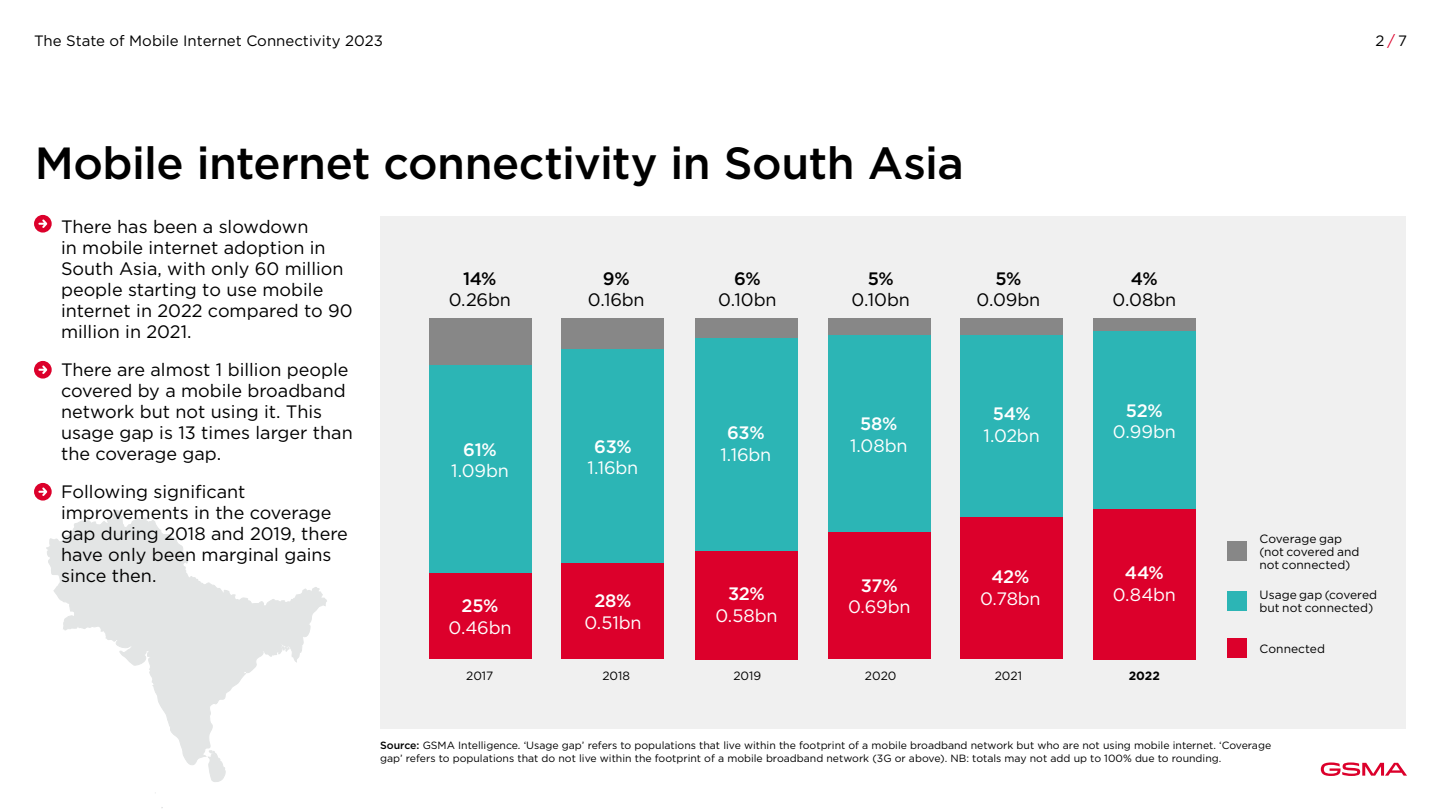
<style>
.page{position:relative;width:1441px;height:810px;background:#fff}
.page>*{position:absolute;margin:0;border:0;box-sizing:border-box;transform-origin:0 0}
.t1{font:500 45px "Gotham";letter-spacing:-.01em;color:#000}
.t2{font:18px/21px "Gotham";color:#000}
.t3{font:18px "Gotham";letter-spacing:-.015em;color:#fff}
.t4{font:500 18px "Gotham";letter-spacing:-.015em;color:#fff}
.t5{font:500 18px "Gotham";color:#000}
.t6{font:15px "Gotham";color:#000}
.t7{font:12px/12.6px "Gotham";letter-spacing:.005em;color:#000}
.t8{font:700 12px "Gotham";color:#000}
.t9{font:10.5px/13.5px "Gotham";color:#000}
.s1{color:#dc002b}
.s2{font-weight:500}
</style>
<div class="page">
<svg style="left:1320px;top:762px;width:86px;height:14px"></svg>
<div style="left:380px;top:217px;width:1025px;height:512px;background:#f0f0f0"></div>
<svg style="left:46px;top:510px;width:281px;height:272px"></svg>
<div style="left:429px;top:318px;width:102px;height:48px;background:#878787"></div>
<div style="left:429px;top:366px;width:102px;height:208px;background:#2cb5b5"></div>
<div style="left:429px;top:574px;width:102px;height:85px;background:#dc002b"></div>
<div style="left:561px;top:318px;width:103px;height:31px;background:#878787"></div>
<div style="left:561px;top:349px;width:103px;height:215px;background:#2cb5b5"></div>
<div style="left:561px;top:564px;width:103px;height:95px;background:#dc002b"></div>
<div style="left:695px;top:318px;width:102px;height:20px;background:#878787"></div>
<div style="left:695px;top:338px;width:102px;height:213px;background:#2cb5b5"></div>
<div style="left:695px;top:551px;width:102px;height:108px;background:#dc002b"></div>
<div style="left:827px;top:318px;width:103px;height:17px;background:#878787"></div>
<div style="left:827px;top:335px;width:103px;height:198px;background:#2cb5b5"></div>
<div style="left:827px;top:533px;width:103px;height:126px;background:#dc002b"></div>
<div style="left:959px;top:318px;width:103px;height:17px;background:#878787"></div>
<div style="left:959px;top:335px;width:103px;height:182px;background:#2cb5b5"></div>
<div style="left:959px;top:517px;width:103px;height:142px;background:#dc002b"></div>
<div style="left:1093px;top:318px;width:102px;height:14px;background:#878787"></div>
<div style="left:1093px;top:332px;width:102px;height:177px;background:#2cb5b5"></div>
<div style="left:1093px;top:509px;width:102px;height:150px;background:#dc002b"></div>
<svg style="left:34px;top:215px;width:18px;height:18px"></svg>
<svg style="left:34px;top:361px;width:18px;height:18px"></svg>
<svg style="left:34px;top:483px;width:18px;height:18px"></svg>
<div style="left:1226px;top:541px;width:20px;height:20px;background:#878787"></div>
<div style="left:1226px;top:592px;width:20px;height:19px;background:#2cb5b5"></div>
<div style="left:1226px;top:638px;width:20px;height:20px;background:#dc002b"></div>
<p class="t6" style="left:34px;top:31px;width:350px">The State of Mobile Internet Connectivity 2023</p>
<p class="t6" style="left:1375px;top:31px;width:33px">2 <span class="s1">/</span> 7</p>
<h1 class="t1" style="left:35px;top:133px;width:930px">Mobile internet connectivity in South Asia</h1>
<p class="t2" style="left:61px;top:215px;width:293px">There has been a slowdown<br>in mobile internet adoption in<br>South Asia, with only 60 million people starting to use mobile internet in 2022 compared to 90 million in 2021.</p>
<p class="t2" style="left:61px;top:358px;width:293px">There are almost 1 billion people covered by a mobile broadband network but not using it. This usage gap is 13 times larger than the coverage gap.</p>
<p class="t2" style="left:61px;top:480px;width:288px">Following significant improvements in the coverage gap during 2018 and 2019, there have only been marginal gains since then.</p>
<p class="t5" style="left:463px;top:267px;width:35px">14%</p>
<p class="t2" style="left:449px;top:289px;width:63px">0.26bn</p>
<p class="t5" style="left:603px;top:267px;width:28px">9%</p>
<p class="t2" style="left:588px;top:289px;width:58px">0.16bn</p>
<p class="t5" style="left:734px;top:267px;width:28px">6%</p>
<p class="t2" style="left:718px;top:289px;width:60px">0.10bn</p>
<p class="t5" style="left:867px;top:267px;width:27px">5%</p>
<p class="t2" style="left:851px;top:289px;width:60px">0.10bn</p>
<p class="t4" style="left:463px;top:437px;width:35px">61%</p>
<p class="t3" style="left:451px;top:459px;width:59px">1.09bn</p>
<p class="t4" style="left:594px;top:434px;width:39px">63%</p>
<p class="t3" style="left:587px;top:456px;width:52px">1.16bn</p>
<p class="t4" style="left:727px;top:421px;width:39px">63%</p>
<p class="t3" style="left:720px;top:443px;width:52px">1.16bn</p>
<p class="t4" style="left:860px;top:412px;width:39px">58%</p>
<p class="t3" style="left:850px;top:434px;width:59px">1.08bn</p>
<p class="t4" style="left:461px;top:594px;width:38px">25%</p>
<p class="t3" style="left:448px;top:616px;width:64px">0.46bn</p>
<p class="t7" style="left:466px;top:670px;width:29px">2017</p>
<p class="t4" style="left:594px;top:589px;width:39px">28%</p>
<p class="t3" style="left:584px;top:611px;width:58px">0.51bn</p>
<p class="t7" style="left:602px;top:670px;width:29px">2018</p>
<p class="t4" style="left:728px;top:582px;width:38px">32%</p>
<p class="t3" style="left:715px;top:604px;width:64px">0.58bn</p>
<p class="t7" style="left:733px;top:670px;width:29px">2019</p>
<p class="t4" style="left:860px;top:574px;width:38px">37%</p>
<p class="t3" style="left:848px;top:596px;width:64px">0.69bn</p>
<p class="t7" style="left:864px;top:670px;width:33px">2020</p>
<p class="t5" style="left:995px;top:267px;width:27px">5%</p>
<p class="t2" style="left:976px;top:289px;width:65px">0.09bn</p>
<p class="t4" style="left:992px;top:402px;width:39px">54%</p>
<p class="t3" style="left:983px;top:424px;width:58px">1.02bn</p>
<p class="t4" style="left:991px;top:565px;width:39px">42%</p>
<p class="t3" style="left:980px;top:587px;width:62px">0.78bn</p>
<p class="t7" style="left:994px;top:670px;width:29px">2021</p>
<p class="t5" style="left:1130px;top:267px;width:28px">4%</p>
<p class="t2" style="left:1112px;top:289px;width:65px">0.08bn</p>
<p class="t4" style="left:1125px;top:399px;width:38px">52%</p>
<p class="t3" style="left:1112px;top:420px;width:64px">0.99bn</p>
<p class="t4" style="left:1124px;top:561px;width:41px">44%</p>
<p class="t3" style="left:1112px;top:583px;width:65px">0.84bn</p>
<p class="t8" style="left:1128px;top:668px;width:33px">2022</p>
<p class="t7" style="left:1259px;top:533px;width:101px">Coverage gap (not covered and not connected)</p>
<p class="t7" style="left:1259px;top:589px;width:119px">Usage gap (covered but not connected)</p>
<p class="t7" style="left:1259px;top:642px;width:67px">Connected</p>
<p class="t9" style="left:380px;top:738px;width:892px"><span class="s2">Source:</span> GSMA Intelligence. ‘Usage gap’ refers to populations that live within the footprint of a mobile broadband network but who are not using mobile internet. ‘Coverage gap’ refers to populations that do not live within the footprint of a mobile broadband network (3G or above). NB: totals may not add up to 100% due to rounding.</p>
</div>
